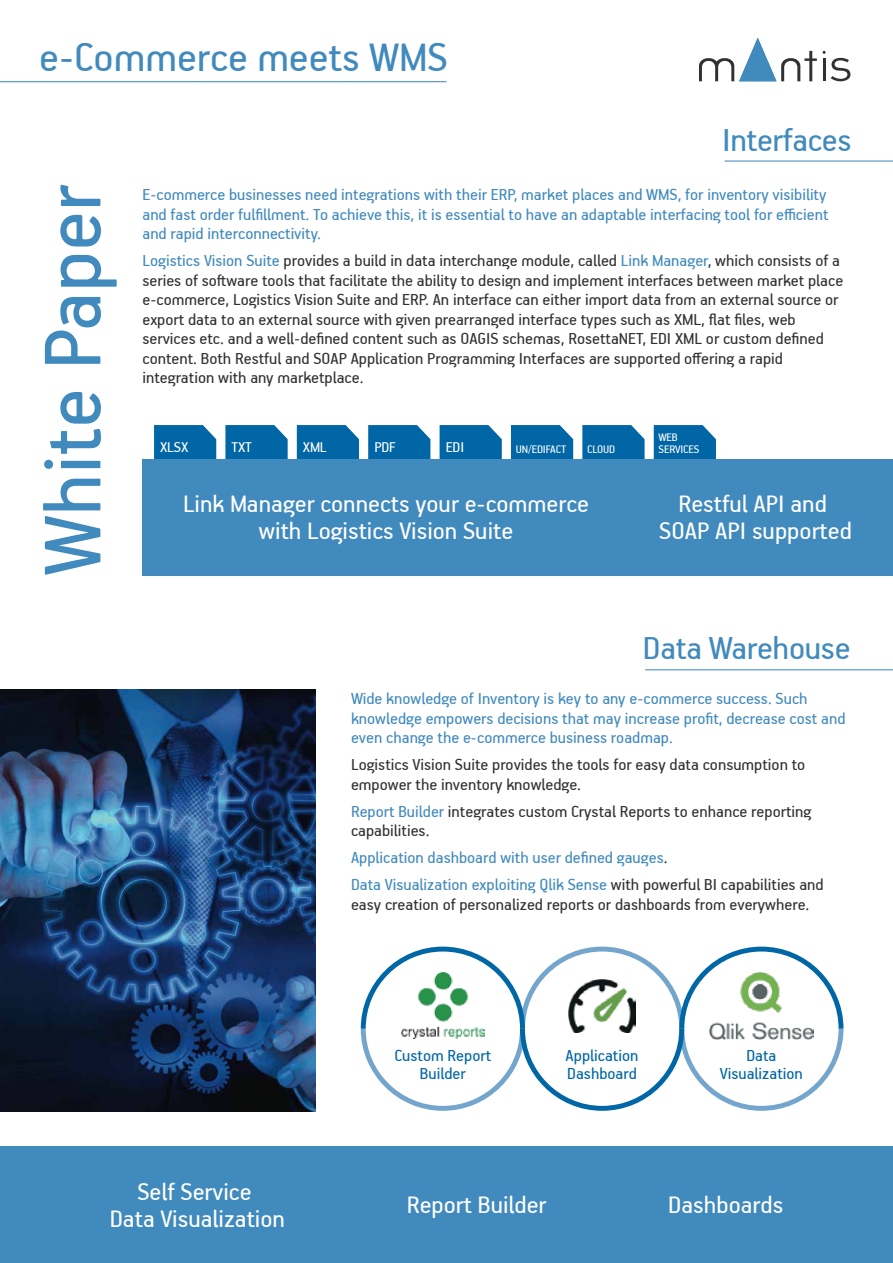
<style>
.page{position:relative;width:893px;height:1263px;background:#fff}
.page>*{position:absolute;margin:0;border:0;box-sizing:border-box;transform-origin:0 0}
.t1{font:90px "PF Handbook Pro";color:#418abd}
.t2{font:45px "PF Handbook Pro";color:#418abd}
.t3{font:36px "PF Handbook Pro";letter-spacing:-.01em;color:#418abd}
.t4{font:27px/27px "PF Handbook Pro";color:#fff;text-align:center}
.t5{font:18px/19.5px "PF Handbook Pro";color:#303231}
.t6{font:18px/19.5px "PF Handbook Pro";color:#418abd}
.t7{font:18px/18px "PF Handbook Pro";color:#0066a5;text-align:center}
.t8{font:16.05px "PF Handbook Pro";letter-spacing:-.01em;color:#fff}
.t9{font:12.3px/12.3px "PF Handbook Pro";letter-spacing:-.01em;color:#fff}
.s1{color:#418abd}
.s2{color:#303231}
</style>
<div class="page">
<svg style="left:699px;top:38px;width:118px;height:43px"></svg>
<svg style="left:823px;top:51px;width:27px;height:30px"></svg>
<hr style="left:0;top:81px;width:446px;height:1px;background:#418abd">
<div style="left:0;top:1146px;width:893px;height:117px;background:#418abd"></div>
<svg style="left:154px;top:425px;width:62px;height:34px;background:#0b6da9"></svg>
<svg style="left:225px;top:425px;width:63px;height:34px;background:#0e6eaa"></svg>
<svg style="left:297px;top:425px;width:62px;height:34px;background:#0b6da9"></svg>
<svg style="left:368px;top:425px;width:62px;height:34px;background:#0c6da9"></svg>
<svg style="left:440px;top:425px;width:62px;height:34px;background:#0c6da9"></svg>
<svg style="left:511px;top:425px;width:62px;height:34px;background:#0b6ca9"></svg>
<svg style="left:582px;top:425px;width:63px;height:34px;background:#0e6eaa"></svg>
<svg style="left:654px;top:425px;width:62px;height:34px;background:#0c6da9"></svg>
<div style="left:142px;top:459px;width:751px;height:117px;background:#418abd"></div>
<hr style="left:724px;top:161px;width:169px;height:1px;background:#418abd">
<hr style="left:645px;top:669px;width:248px;height:1px;background:#418abd">
<svg style="left:361px;top:947px;width:482px;height:164px"></svg>
<img style="left:569px;top:980px;width:66px;height:52px">
<img style="left:0;top:690px;width:315px;height:421px">
<p class="t2" style="left:39px;top:30px;width:410px">e-Commerce meets WMS</p>
<p class="t3" style="left:722px;top:118px;width:131px">Interfaces</p>
<p class="t1" style="left:18px;top:575px;width:392px;rotate:-90deg">White Paper</p>
<p class="t6" style="left:142px;top:185px;width:688px;text-align:justify">E-commerce businesses need integrations with their ERP, market places and WMS, for inventory visibility and fast order fulfillment. To achieve this, it is essential to have an adaptable interfacing tool for efficient and rapid interconnectivity.</p>
<p class="t5" style="left:142px;top:251px;width:702px"><span class="s1">Logistics Vision Suite</span> provides a build in data interchange module, called <span class="s1">Link Manager</span>, which consists of a series of soſtware tools that facilitate the ability to design and implement interfaces between market place e-commerce, Logistics Vision Suite and ERP. An interface can either import data from an external source or export data to an external source with given prearranged interface types such as XML, flat files, web services etc. and a well-defined content such as OAGIS schemas, RosettaNET, EDI XML or custom defined content. Both Restful and SOAP Application Programming Interfaces are supported offering a rapid integration with any marketplace.</p>
<p class="t8" style="left:160px;top:438px;width:30px">XLSX</p>
<p class="t8" style="left:232px;top:438px;width:22px">TXT</p>
<p class="t8" style="left:303px;top:438px;width:25px">XML</p>
<p class="t8" style="left:374px;top:438px;width:23px">PDF</p>
<p class="t8" style="left:446px;top:438px;width:20px">EDI</p>
<p class="t9" style="left:516px;top:443px;width:52px">UN/EDIFACT</p>
<p class="t9" style="left:587px;top:443px;width:30px">CLOUD</p>
<p class="t9" style="left:658px;top:430px;width:42px">WEB<br>SERVICES</p>
<p class="t4" style="left:183px;top:489px;width:407px">Link Manager connects your e-commerce with Logistics Vision Suite</p>
<p class="t4" style="left:659px;top:489px;width:194px">Restful API and<br>SOAP API supported</p>
<p class="t3" style="left:643px;top:626px;width:209px">Data Warehouse</p>
<p class="t6" style="left:351px;top:688px;width:496px">Wide knowledge of Inventory is key to any e-commerce success. Such knowledge empowers decisions that may increase profit, decrease cost and even change the e-commerce business roadmap.</p>
<p class="t5" style="left:351px;top:754px;width:456px">Logistics Vision Suite provides the tools for easy data consumption to empower the inventory knowledge.</p>
<p class="t5" style="left:351px;top:801px;width:462px"><span class="s1">Report Builder</span> integrates custom Crystal Reports to enhance reporting capabilities.</p>
<p class="t6" style="left:351px;top:844px;width:474px;line-height:27px">Application dashboard with user defined gauges<span class="s2">.<br></span>Data Visualization exploiting Qlik Sense <span class="s2">with powerful BI capabilities and</span></p>
<p class="t5" style="left:351px;top:894px;width:460px">easy creation of personalized reports or dashboards from everywhere.</p>
<p class="t7" style="left:395px;top:1045px;width:98px">Custom Report<br>Builder</p>
<p class="t7" style="left:566px;top:1045px;width:74px;text-align:left">Application<br>Dashboard</p>
<p class="t7" style="left:720px;top:1045px;width:84px">Data<br>Visualization</p>
<p class="t4" style="left:110px;top:1177px;width:177px">Self Service<br>Data Visualization</p>
<p class="t4" style="left:407px;top:1190px;width:141px">Report Builder</p>
<p class="t4" style="left:668px;top:1190px;width:117px">Dashboards</p>
</div>
